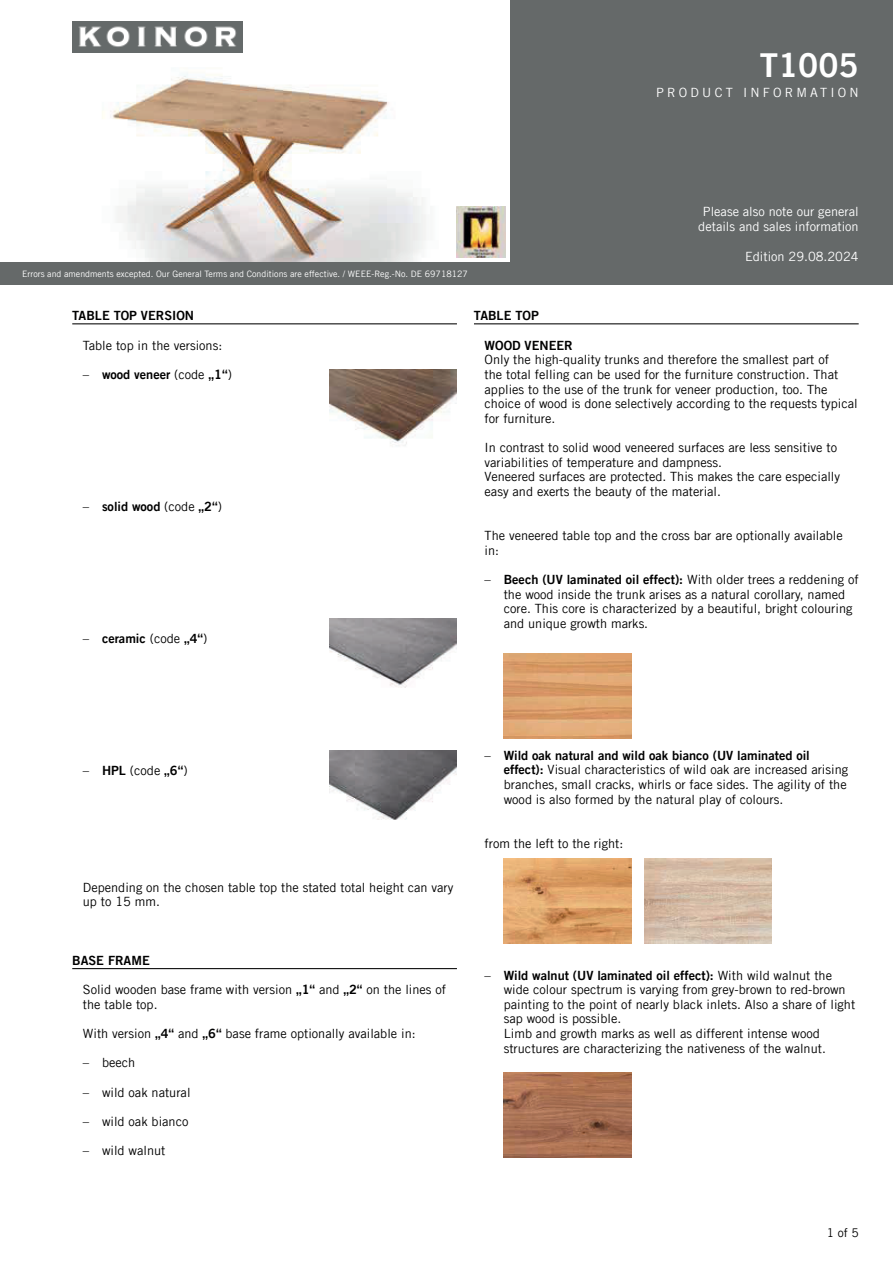
<style>
.page{position:relative;width:893px;height:1263px;background:#fff}
.page>*{position:absolute;margin:0;border:0;box-sizing:border-box;transform-origin:0 0}
.t1{font:33px "Trade Gothic LT Bold Two";color:#fff}
.t2{font:12.75px/14.7px "Trade Gothic LT";color:#000001}
.t3{font:12.75px "Trade Gothic LT Bold Two";color:#000001}
.t4{font:12.75px/14.7px "Trade Gothic LT";color:#fff;text-align:center}
.t5{font:12.75px "Trade Gothic LT";letter-spacing:.25em;color:#fff}
.t6{font:12px "Trade Gothic LT";color:#000001}
.t7{font:8.85px "Trade Gothic LT";color:#fff}
.s1{font-family:"Trade Gothic LT"}
.s2{font-family:"Trade Gothic LT Bold Two"}
</style>
<div class="page">
<div style="left:0;top:0;width:893px;height:285px;background:#656969"></div>
<img style="left:0;top:0;width:510px;height:261px">
<img style="left:72px;top:21px;width:170px;height:31px">
<img style="left:457px;top:206px;width:49px;height:51px">
<hr style="left:474px;top:323px;width:385px;height:1px;background:#000001">
<hr style="left:72px;top:968px;width:385px;height:1px;background:#000001">
<hr style="left:72px;top:323px;width:385px;height:1px;background:#000001">
<img style="left:504px;top:653px;width:127px;height:85px">
<img style="left:504px;top:859px;width:127px;height:85px">
<img style="left:644px;top:859px;width:127px;height:85px">
<img style="left:504px;top:1073px;width:127px;height:85px">
<img style="left:329px;top:370px;width:128px;height:76px">
<img style="left:329px;top:619px;width:128px;height:69px">
<img style="left:329px;top:750px;width:128px;height:70px">
<h1 class="t1" style="left:760px;top:45px;width:100px">T1005</h1>
<p class="t5" style="left:656px;top:84px;width:204px">PRODUCT INFORMATION</p>
<p class="t4" style="left:698px;top:204px;width:162px">Please also note our general details and sales information</p>
<p class="t7" style="left:22px;top:268px;width:447px">Errors and amendments excepted. Our General Terms and Conditions are effective. / WEEE-Reg.-No. DE 69718127</p>
<p class="t4" style="left:745px;top:249px;width:115px">Edition 29.08.2024</p>
<p class="t3" style="left:72px;top:307px;width:123px">TABLE TOP VERSION</p>
<p class="t2" style="left:83px;top:338px;width:141px">Table top in the versions:</p>
<p class="t3" style="left:83px;top:367px;width:151px"><span class="s1">–</span> wood veneer <span class="s1">(code</span> „1“<span class="s1">)</span></p>
<p class="t3" style="left:83px;top:498px;width:141px"><span class="s1">–</span> solid wood <span class="s1">(code</span> „2“<span class="s1">)</span></p>
<p class="t3" style="left:83px;top:630px;width:126px"><span class="s1">–</span> ceramic <span class="s1">(code</span> „4“<span class="s1">)</span></p>
<p class="t3" style="left:474px;top:307px;width:66px">TABLE TOP</p>
<p class="t3" style="left:485px;top:337px;width:90px">WOOD VENEER</p>
<p class="t2" style="left:485px;top:352px;width:375px">Only the high-quality trunks and therefore the smallest part of<br>the total felling can be used for the furniture construction. That applies to the use of the trunk for veneer production, too. The choice of wood is done selectively according to the requests typical for furniture.</p>
<p class="t2" style="left:485px;top:440px;width:357px">In contrast to solid wood veneered surfaces are less sensitive to variabilities of temperature and dampness.<br>Veneered surfaces are protected. This makes the care especially easy and exerts the beauty of the material.</p>
<p class="t2" style="left:485px;top:528px;width:360px">The veneered table top and the cross bar are optionally available in:</p>
<p class="t3" style="left:485px;top:572px;width:376px"><span class="s1">–</span> Beech (UV laminated oil effect): <span class="s1">With older trees a reddening of</span></p>
<p class="t2" style="left:504px;top:587px;width:350px">the wood inside the trunk arises as a natural corollary, named core. This core is characterized by a beautiful, bright colouring and unique growth marks.</p>
<p class="t2" style="left:83px;top:762px;width:106px">– <span class="s2">HPL</span> (code <span class="s2">„6“</span>)</p>
<p class="t2" style="left:83px;top:880px;width:372px">Depending on the chosen table top the stated total height can vary up to 15 mm.</p>
<p class="t3" style="left:72px;top:952px;width:79px">BASE FRAME</p>
<p class="t2" style="left:83px;top:982px;width:365px">Solid wooden base frame with version <span class="s2">„1“</span> and <span class="s2">„2“</span> on the lines of the table top.</p>
<p class="t2" style="left:83px;top:1026px;width:334px">With version <span class="s2">„4“</span> and <span class="s2">„6“</span> base frame optionally available in:</p>
<p class="t2" style="left:83px;top:1055px;width:54px">– beech</p>
<p class="t2" style="left:83px;top:1085px;width:109px">– wild oak natural</p>
<p class="t2" style="left:83px;top:1114px;width:107px">– wild oak bianco</p>
<p class="t2" style="left:83px;top:1143px;width:84px">– wild walnut</p>
<p class="t3" style="left:485px;top:747px;width:327px"><span class="s1">–</span> Wild oak natural and wild oak bianco (UV laminated oil</p>
<p class="t2" style="left:504px;top:762px;width:346px;text-align:justify"><span class="s2">effect):</span> Visual characteristics of wild oak are increased arising branches, small cracks, whirls or face sides. The agility of the wood is also formed by the natural play of colours.</p>
<p class="t2" style="left:485px;top:836px;width:140px">from the left to the right:</p>
<p class="t3" style="left:485px;top:967px;width:349px"><span class="s1">–</span> Wild walnut (UV laminated oil effect): <span class="s1">With wild walnut the</span></p>
<p class="t2" style="left:504px;top:982px;width:353px">wide colour spectrum is varying from grey-brown to red-brown painting to the point of nearly black inlets. Also a share of light sap wood is possible.<br>Limb and growth marks as well as different intense wood structures are characterizing the nativeness of the walnut.</p>
<p class="t6" style="left:827px;top:1226px;width:33px">1 of 5</p>
</div>
